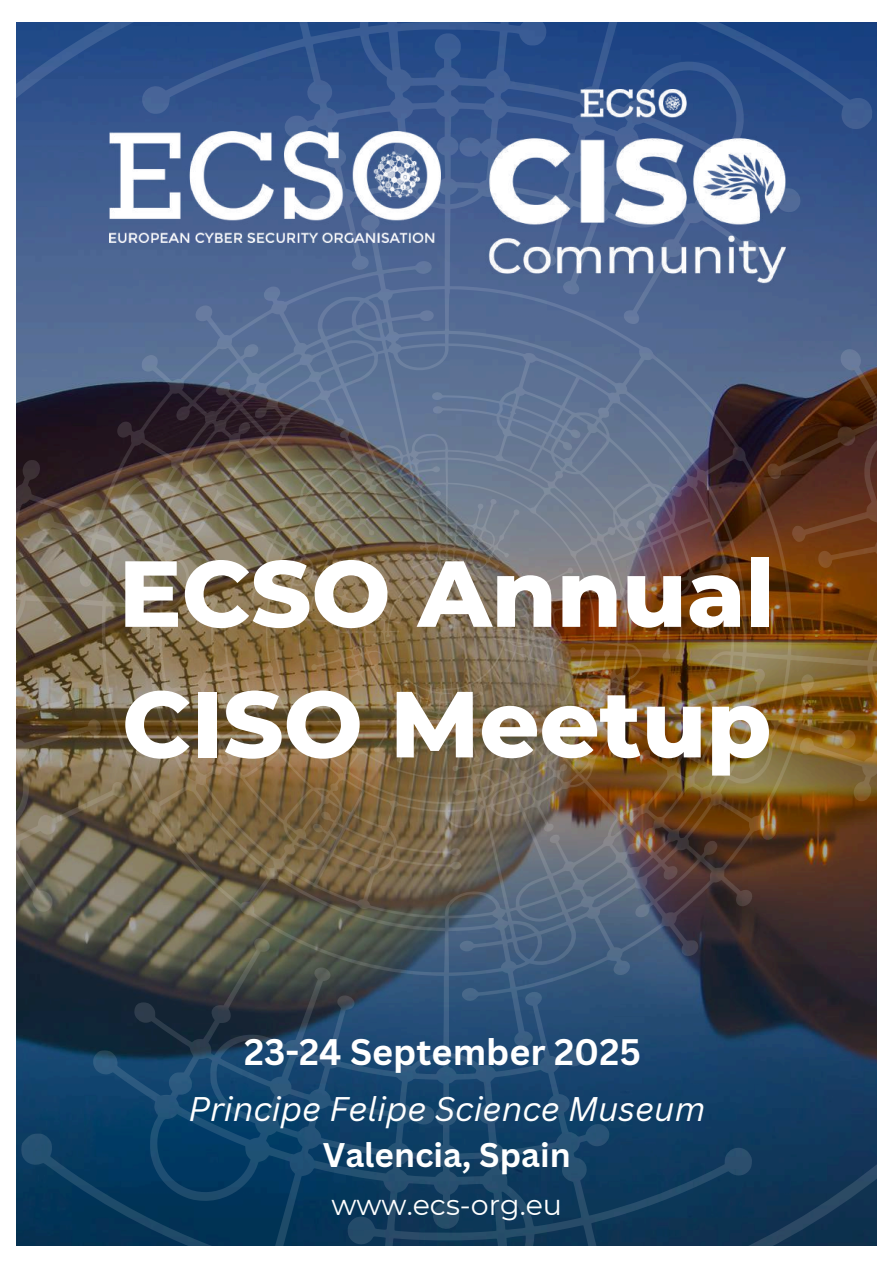
<style>
.page{position:relative;width:894px;height:1264px;background:#fff}
.page>*{position:absolute;margin:0;border:0;box-sizing:border-box;transform-origin:0 0}
.t1{font:800 93.6px/130.5px "Montserrat";color:#fff}
.t2{font:700 36px "Canva Sans";color:#fff}
.t3{font:italic 33.3px "Canva Sans";color:#fff}
.t4{font:700 33.3px "Canva Sans";color:#fff}
.t5{font:28.5px "Montserrat";color:#fff}
</style>
<div class="page">
<img style="left:16px;top:22px;width:861px;height:1224px">
<img style="left:485px;top:89px;width:299px;height:196px">
<img style="left:109px;top:132px;width:331px;height:110px">
<h1 class="t1" style="left:119px;top:528px;width:657px">ECSO Annual<br>CISO Meetup</h1>
<p class="t2" style="left:244px;top:1026px;width:398px">23-24 September 2025</p>
<p class="t3" style="left:188px;top:1085px;width:518px">Principe Felipe Science Museum</p>
<p class="t4" style="left:323px;top:1131px;width:249px">Valencia, Spain</p>
<p class="t5" style="left:331px;top:1187px;width:232px">www.ecs-org.eu</p>
</div>
